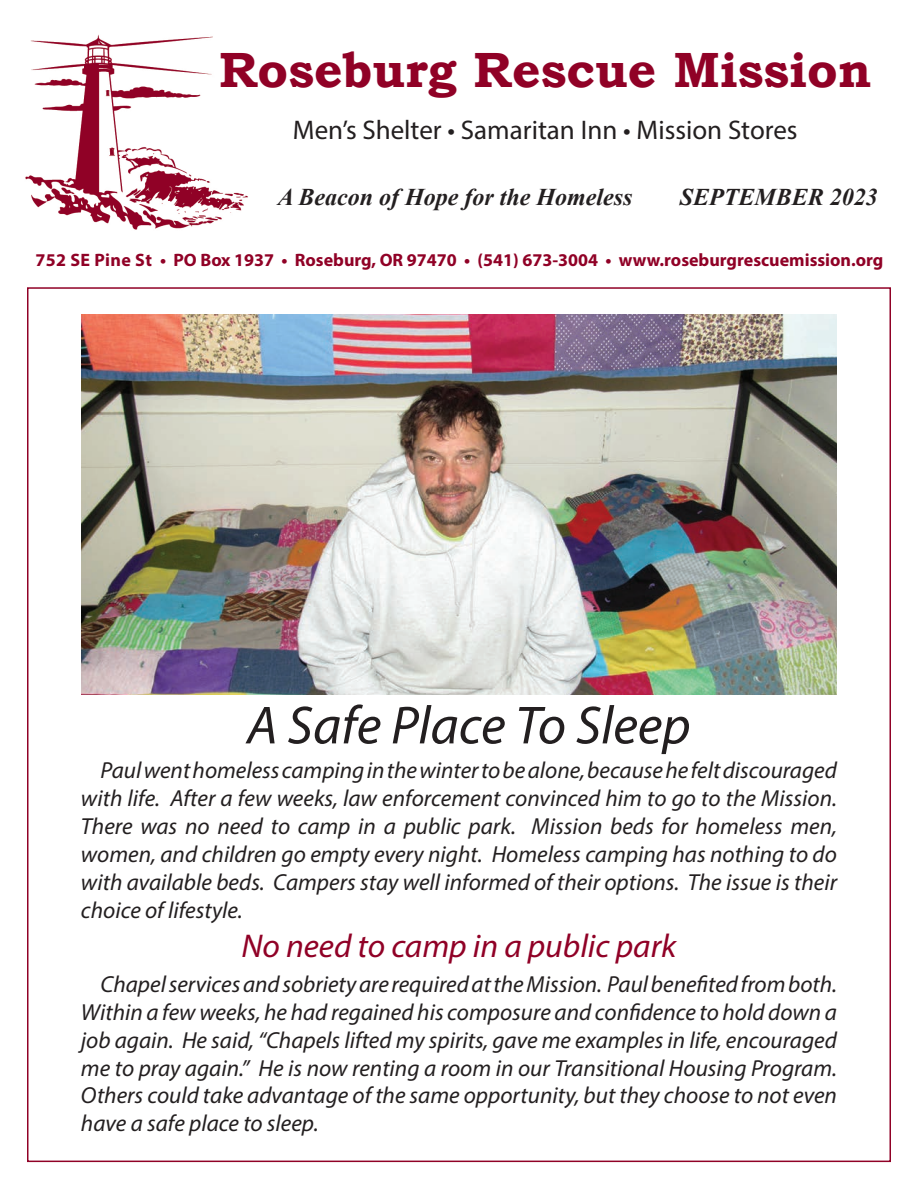
<style>
.page{position:relative;width:918px;height:1188px;background:#fff}
.page>*{position:absolute;margin:0;border:0;box-sizing:border-box;transform-origin:0 0}
.t1{font:italic 54px "Myriad Pro";color:#231f20}
.t2{font:700 49.5px "Bookman Old Style";color:#900126}
.t3{font:italic 33px "Myriad Pro";color:#900126}
.t4{font:27px "Myriad Pro";color:#231f20}
.t5{font:italic 700 24px "Times New Roman";color:#231f20}
.t6{font:italic 23.25px/27.9px "Myriad Pro";color:#231f20;text-align:justify}
.t7{font:700 18px "Myriad Pro";color:#900126}
</style>
<div class="page">
<img style="left:25px;top:34px;width:223px;height:196px">
<img style="left:81px;top:314px;width:756px;height:380px">
<p class="t2" style="left:219px;top:34px;width:654px">Roseburg Rescue Mission</p>
<p class="t4" style="left:293px;top:114px;width:506px">Men’s Shelter • Samaritan Inn • Mission Stores</p>
<p class="t5" style="left:278px;top:180px;width:356px">A Beacon of Hope for the Homeless</p>
<p class="t5" style="left:680px;top:180px;width:200px">SEPTEMBER 2023</p>
<p class="t7" style="left:35px;top:248px;width:850px">752 SE Pine St • PO Box 1937 • Roseburg, OR 97470 • (541) 673-3004 • www.roseburgrescuemission.org</p>
<p class="t1" style="left:247px;top:692px;width:445px">A Safe Place To Sleep</p>
<p class="t6" style="left:81px;top:756px;width:758px;text-indent:20px">Paul went homeless camping in the winter to be alone, because he felt discouraged with life. After a few weeks, law enforcement convinced him to go to the Mission.<br>There was no need to camp in a public park. Mission beds for homeless men, women, and children go empty every night. Homeless camping has nothing to do with available beds. Campers stay well informed of their options. The issue is their choice of lifestyle.</p>
<p class="t3" style="left:242px;top:926px;width:436px">No need to camp in a public park</p>
<p class="t6" style="left:81px;top:970px;width:758px;text-indent:20px">Chapel services and sobriety are required at the Mission. Paul benefited from both.<br>Within a few weeks, he had regained his composure and confidence to hold down a job again. He said, “Chapels lifted my spirits, gave me examples in life, encouraged me to pray again.” He is now renting a room in our Transitional Housing Program.<br>Others could take advantage of the same opportunity, but they choose to not even have a safe place to sleep.</p>
</div>
